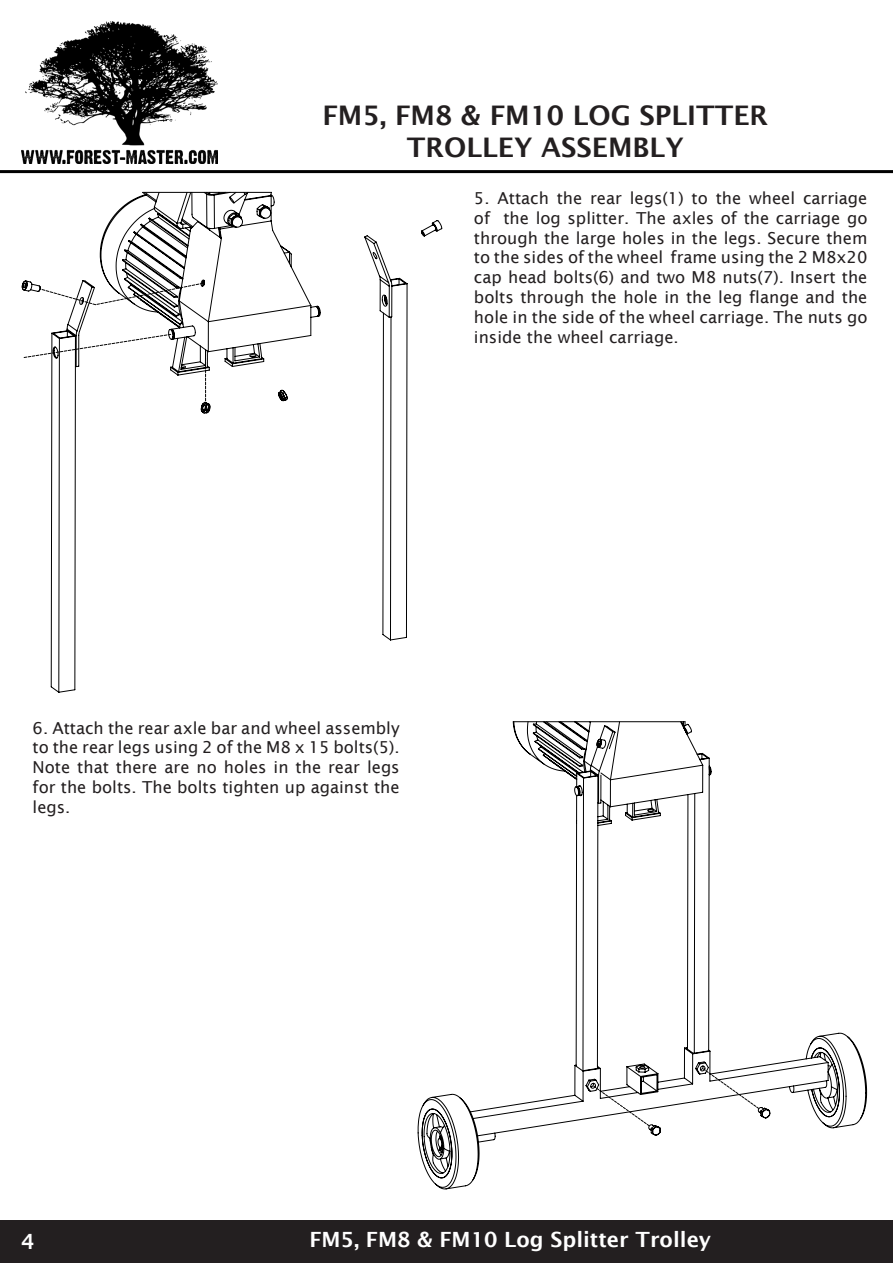
<style>
.page{position:relative;width:893px;height:1263px;background:#fff}
.page>*{position:absolute;margin:0;border:0;box-sizing:border-box;transform-origin:0 0}
.t1{font:600 27px/32.4px "Lucida Sans";color:#231f20;text-align:center}
.t2{font:600 21px "Lucida Sans";color:#fff}
.t3{font:16.5px/19.8px "Lucida Sans";color:#231f20;text-align:justify}
</style>
<div class="page">
<hr style="left:0;top:170px;width:893px;height:3px;background:#000">
<img style="left:21px;top:21px;width:196px;height:143px">
<div style="left:0;top:1220px;width:893px;height:43px;background:#231f20"></div>
<svg style="left:22px;top:192px;width:420px;height:501px"></svg>
<svg style="left:418px;top:721px;width:449px;height:468px"></svg>
<h1 class="t1" style="left:322px;top:99px;width:447px">FM5, FM8 &amp; FM10 LOG SPLITTER<br>TROLLEY ASSEMBLY</h1>
<p class="t3" style="left:474px;top:188px;width:395px">5. Attach the rear legs(1) to the wheel carriage of the log splitter. The axles of the carriage go through the large holes in the legs. Secure them to the sides of the wheel frame using the 2 M8x20 cap head bolts(6) and two M8 nuts(7). Insert the bolts through the hole in the leg flange and the hole in the side of the wheel carriage. The nuts go inside the wheel carriage.</p>
<p class="t3" style="left:33px;top:718px;width:369px">6. Attach the rear axle bar and wheel assembly to the rear legs using 2 of the M8 x 15 bolts(5).<br>Note that there are no holes in the rear legs for the bolts. The bolts tighten up against the legs.</p>
<p class="t2" style="left:21px;top:1230px;width:15px">4</p>
<p class="t2" style="left:309px;top:1228px;width:403px">FM5, FM8 &amp; FM10 Log Splitter Trolley</p>
</div>
